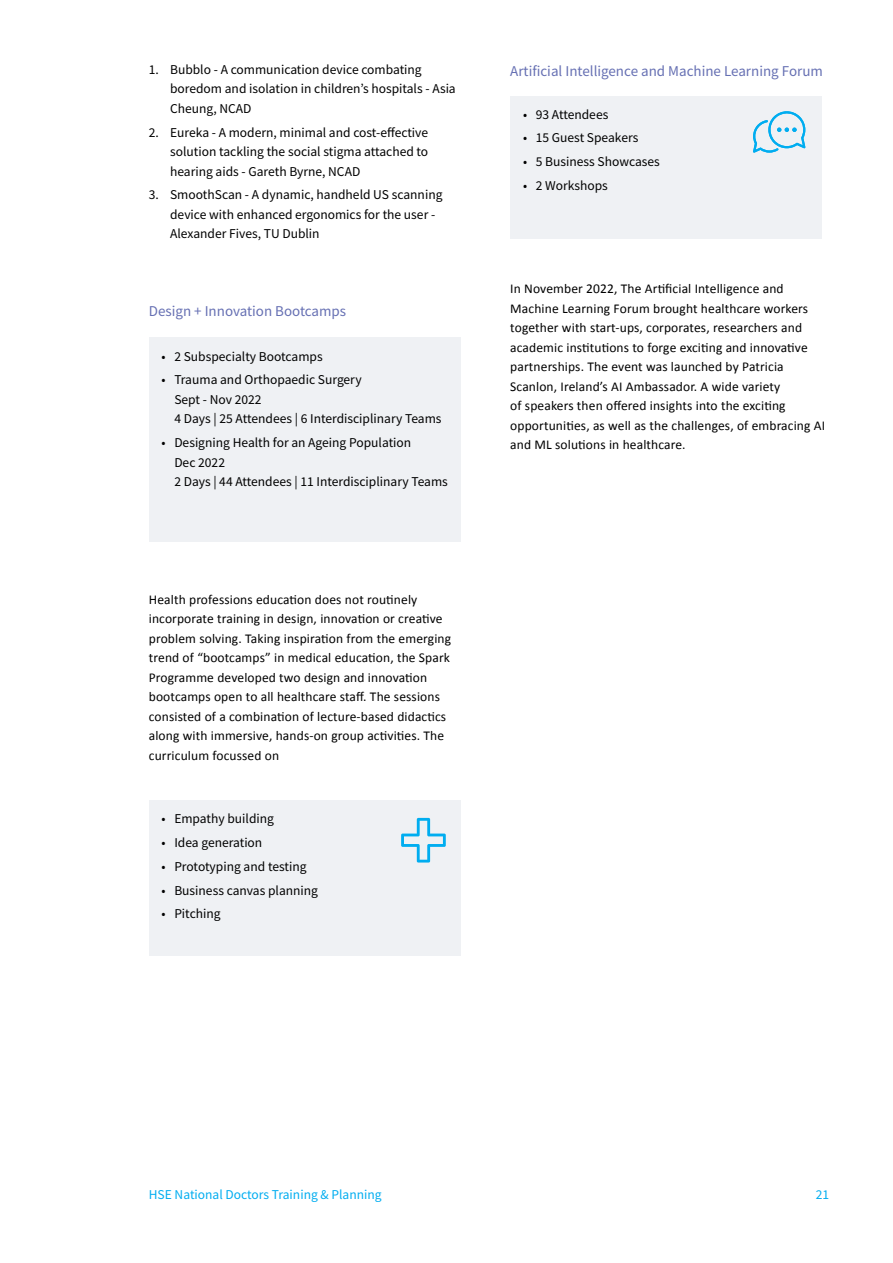
<style>
.page{position:relative;width:893px;height:1263px;background:#fff}
.page>*{position:absolute;margin:0;border:0;box-sizing:border-box;transform-origin:0 0}
.t1{font:15px "Source Sans Pro";color:#6670b3}
.t2{font:13.5px/19.5px "Calibri";letter-spacing:.01em;color:#000}
.t3{font:13.5px/19.5px "Source Sans Pro";color:#000}
.t4{font:13.5px "Source Sans Pro";color:#00adf0}
</style>
<div class="page">
<div style="left:149px;top:338px;width:312px;height:204px;background:#eff1f4"></div>
<div style="left:510px;top:96px;width:312px;height:142px;background:#eff1f4"></div>
<div style="left:149px;top:800px;width:312px;height:156px;background:#eff1f4"></div>
<svg style="left:753px;top:111px;width:52px;height:42px"></svg>
<svg style="left:401px;top:818px;width:45px;height:44px"></svg>
<p class="t3" style="left:170px;top:60px;width:287px;text-indent:-21px">1. Bubblo - A communication device combating boredom and isolation in children’s hospitals - Asia<br>Cheung, NCAD</p>
<p class="t3" style="left:170px;top:122px;width:260px;text-align:justify;text-indent:-21px">2. Eureka - A modern, minimal and cost-effective solution tackling the social stigma attached to hearing aids - Gareth Byrne, NCAD</p>
<p class="t3" style="left:170px;top:185px;width:274px;text-indent:-21px">3. SmoothScan - A dynamic, handheld US scanning device with enhanced ergonomics for the user -<br>Alexander Fives, TU Dublin</p>
<p class="t1" style="left:149px;top:301px;width:199px">Design + Innovation Bootcamps</p>
<p class="t3" style="left:162px;top:346px;width:163px">• 2 Subspecialty Bootcamps</p>
<p class="t3" style="left:174px;top:370px;width:269px;text-indent:-13px">• Trauma and Orthopaedic Surgery<br>Sept - Nov 2022<br>4 Days | 25 Attendees | 6 Interdisciplinary Teams</p>
<p class="t3" style="left:174px;top:433px;width:275px;text-indent:-13px">• Designing Health for an Ageing Population<br>Dec 2022<br>2 Days | 44 Attendees | 11 Interdisciplinary Teams</p>
<p class="t2" style="left:149px;top:589px;width:304px">Health professions education does not routinely incorporate training in design, innovation or creative problem solving. Taking inspiration from the emerging trend of “bootcamps” in medical education, the Spark Programme developed two design and innovation bootcamps open to all healthcare staff. The sessions consisted of a combination of lecture-based didactics along with immersive, hands-on group activities. The curriculum focussed on</p>
<p class="t3" style="left:162px;top:809px;width:114px">• Empathy building</p>
<p class="t3" style="left:162px;top:833px;width:102px">• Idea generation</p>
<p class="t3" style="left:162px;top:857px;width:146px">• Prototyping and testing</p>
<p class="t3" style="left:162px;top:880px;width:158px">• Business canvas planning</p>
<p class="t3" style="left:162px;top:904px;width:61px">• Pitching</p>
<p class="t1" style="left:510px;top:62px;width:314px">Artificial Intelligence and Machine Learning Forum</p>
<p class="t3" style="left:523px;top:104px;width:87px">• 93 Attendees</p>
<p class="t3" style="left:523px;top:128px;width:117px">• 15 Guest Speakers</p>
<p class="t3" style="left:523px;top:152px;width:138px">• 5 Business Showcases</p>
<p class="t3" style="left:523px;top:176px;width:86px">• 2 Workshops</p>
<p class="t2" style="left:510px;top:279px;width:316px">In November 2022, The Artificial Intelligence and Machine Learning Forum brought healthcare workers together with start-ups, corporates, researchers and academic institutions to forge exciting and innovative partnerships. The event was launched by Patricia Scanlon, Ireland’s AI Ambassador. A wide variety<br>of speakers then offered insights into the exciting opportunities, as well as the challenges, of embracing AI and ML solutions in healthcare.</p>
<p class="t4" style="left:149px;top:1185px;width:234px">HSE National Doctors Training &amp; Planning</p>
<p class="t4" style="left:816px;top:1185px;width:15px">21</p>
</div>
